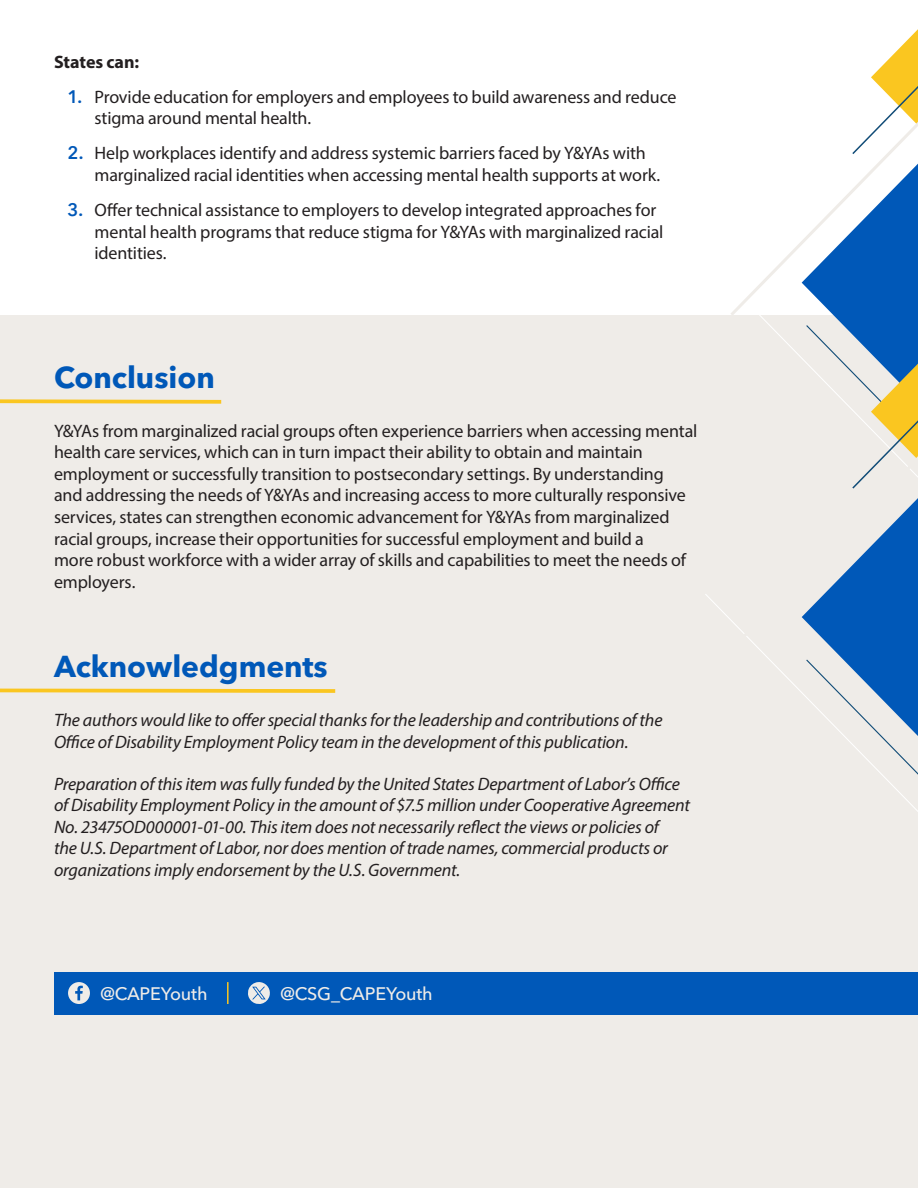
<style>
.page{position:relative;width:918px;height:1188px;background:#fff}
.page>*{position:absolute;margin:0;border:0;box-sizing:border-box;transform-origin:0 0}
.t1{font:700 30px "Avenir Next LT Pro";color:#0058b8}
.Accessible_Body_Copy{font:18px/21.6px "Myriad Pro";letter-spacing:-.01em;color:#231f20}
.Accessible_Body_Copy-2{font:italic 18px/21.6px "Myriad Pro";letter-spacing:-.01em;color:#231f20}
.t2{font:500 18px "Avenir Next LT Pro";letter-spacing:-.01em;color:#efece8}
.Accessible_Body_Copy-3{font:700 18px "Myriad Pro";color:#231f20}
.s1{font-family:"Avenir Next LT Pro";font-weight:600;color:#0058b8}
</style>
<div class="page">
<div style="left:0;top:315px;width:918px;height:873px;background:#efece8"></div>
<svg style="left:731px;top:29px;width:187px;height:290px"></svg>
<svg style="left:802px;top:164px;width:116px;height:648px"></svg>
<svg style="left:0;top:399px;width:222px;height:5px"></svg>
<svg style="left:0;top:688px;width:336px;height:5px;background:#f7cf52"></svg>
<div style="left:54px;top:972px;width:864px;height:42px;background:#0058b8"></div>
<svg style="left:68px;top:982px;width:22px;height:22px"></svg>
<svg style="left:248px;top:982px;width:22px;height:22px"></svg>
<hr style="left:227px;top:982px;width:2px;height:22px;background:#fac620">
<p class="Accessible_Body_Copy-3" style="left:54px;top:50px;width:87px">States can:</p>
<p class="Accessible_Body_Copy" style="left:94px;top:85px;width:583px;text-indent:-27px"><span class="s1">1.</span> Provide education for employers and employees to build awareness and reduce stigma around mental health.</p>
<p class="Accessible_Body_Copy" style="left:94px;top:142px;width:567px;text-indent:-27px"><span class="s1">2.</span> Help workplaces identify and address systemic barriers faced by Y&amp;YAs with marginalized racial identities when accessing mental health supports at work.</p>
<p class="Accessible_Body_Copy" style="left:94px;top:199px;width:571px;text-indent:-27px"><span class="s1">3.</span> Offer technical assistance to employers to develop integrated approaches for mental health programs that reduce stigma for Y&amp;YAs with marginalized racial identities.</p>
<p class="t1" style="left:54px;top:359px;width:162px">Conclusion</p>
<p class="Accessible_Body_Copy" style="left:54px;top:419px;width:645px">Y&amp;YAs from marginalized racial groups often experience barriers when accessing mental health care services, which can in turn impact their ability to obtain and maintain employment or successfully transition to postsecondary settings. By understanding<br>and addressing the needs of Y&amp;YAs and increasing access to more culturally responsive services, states can strengthen economic advancement for Y&amp;YAs from marginalized racial groups, increase their opportunities for successful employment and build a<br>more robust workforce with a wider array of skills and capabilities to meet the needs of employers.</p>
<p class="t1" style="left:54px;top:648px;width:275px">Acknowledgments</p>
<p class="Accessible_Body_Copy-2" style="left:54px;top:709px;width:610px">The authors would like to offer special thanks for the leadership and contributions of the<br>Office of Disability Employment Policy team in the development of this publication.</p>
<p class="Accessible_Body_Copy-2" style="left:54px;top:772px;width:638px">Preparation of this item was fully funded by the United States Department of Labor’s Office of Disability Employment Policy in the amount of $7.5 million under Cooperative Agreement No. 23475OD000001-01-00. This item does not necessarily reflect the views or policies of<br>the U.S. Department of Labor, nor does mention of trade names, commercial products or organizations imply endorsement by the U.S. Government.</p>
<p class="t2" style="left:100px;top:983px;width:109px">@CAPEYouth</p>
<p class="t2" style="left:280px;top:983px;width:154px">@CSG_CAPEYouth</p>
</div>
